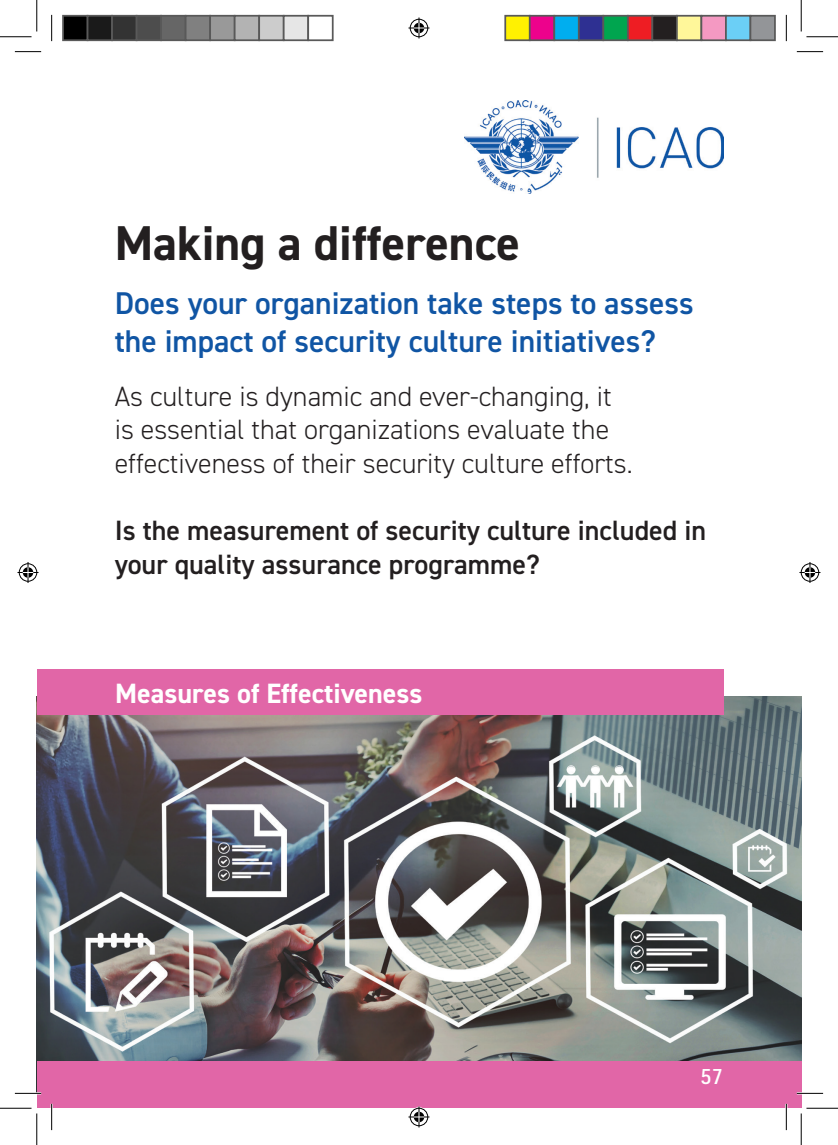
<style>
.page{position:relative;width:838px;height:1145px;background:#fff}
.page>*{position:absolute;margin:0;border:0;box-sizing:border-box;transform-origin:0 0}
.t1{font:700 49px "DIN2014";color:#231f20}
.t2{font:600 31.5px/37.8px "DIN2014";color:#1055a4}
.t3{font:300 28px/33.6px "DIN2014";color:#231f20}
.t4{font:600 28px/33.6px "DIN2014";color:#231f20}
.t5{font:700 28px "DIN2014";color:#fff}
.t6{font:500 21px "URWDIN";color:#fff}
</style>
<div class="page">
<img style="left:37px;top:697px;width:764px;height:365px">
<img style="left:464px;top:101px;width:259px;height:93px">
<div style="left:37px;top:1062px;width:764px;height:46px;background:#e166a7"></div>
<div style="left:37px;top:670px;width:686px;height:45px;background:#e166a7"></div>
<hr style="left:15px;top:1092px;width:26px;height:2px;background:#fff">
<hr style="left:796px;top:1092px;width:27px;height:2px;background:#fff">
<hr style="left:51px;top:1104px;width:2px;height:26px;background:#fff">
<hr style="left:785px;top:1104px;width:2px;height:26px;background:#fff">
<svg style="left:15px;top:51px;width:26px;height:1px"></svg>
<svg style="left:796px;top:51px;width:27px;height:1px"></svg>
<svg style="left:15px;top:1093px;width:26px;height:1px"></svg>
<svg style="left:796px;top:1093px;width:27px;height:1px"></svg>
<svg style="left:51px;top:15px;width:1px;height:26px"></svg>
<svg style="left:51px;top:1104px;width:1px;height:26px"></svg>
<svg style="left:786px;top:15px;width:1px;height:26px"></svg>
<svg style="left:786px;top:1104px;width:1px;height:26px"></svg>
<hr style="left:0;top:36px;width:32px;height:1px;background:#000">
<hr style="left:806px;top:36px;width:31px;height:1px;background:#000">
<hr style="left:0;top:1108px;width:32px;height:1px;background:#000">
<hr style="left:806px;top:1108px;width:31px;height:1px;background:#000">
<hr style="left:36px;top:0;width:1px;height:31px;background:#000">
<hr style="left:36px;top:1113px;width:1px;height:32px;background:#000">
<hr style="left:800px;top:0;width:1px;height:31px;background:#000">
<hr style="left:800px;top:1113px;width:1px;height:32px;background:#000">
<svg style="left:408px;top:18px;width:21px;height:21px"></svg>
<svg style="left:408px;top:1106px;width:21px;height:21px"></svg>
<svg style="left:18px;top:562px;width:21px;height:21px"></svg>
<svg style="left:799px;top:562px;width:21px;height:21px"></svg>
<div style="left:63px;top:16px;width:25px;height:24px;background:#000"></div>
<div style="left:62px;top:15px;width:26px;height:26px;border:2px solid #595959"></div>
<div style="left:88px;top:16px;width:24px;height:24px;background:#1a1a1a"></div>
<div style="left:87px;top:15px;width:26px;height:26px;border:2px solid #595959"></div>
<div style="left:112px;top:16px;width:25px;height:24px;background:#333"></div>
<div style="left:111px;top:15px;width:26px;height:26px;border:2px solid #595959"></div>
<div style="left:137px;top:16px;width:24px;height:24px;background:#4d4d4d"></div>
<div style="left:136px;top:15px;width:26px;height:26px;border:2px solid #595959"></div>
<div style="left:161px;top:16px;width:25px;height:24px;background:#666"></div>
<div style="left:160px;top:15px;width:26px;height:26px;border:2px solid #595959"></div>
<div style="left:186px;top:16px;width:24px;height:24px;background:#808080"></div>
<div style="left:185px;top:15px;width:26px;height:26px;border:2px solid #595959"></div>
<div style="left:210px;top:16px;width:25px;height:24px;background:#999"></div>
<div style="left:209px;top:15px;width:26px;height:26px;border:2px solid #595959"></div>
<div style="left:235px;top:16px;width:24px;height:24px;background:#b3b3b3"></div>
<div style="left:234px;top:15px;width:26px;height:26px;border:2px solid #595959"></div>
<div style="left:259px;top:16px;width:25px;height:24px;background:#ccc"></div>
<div style="left:258px;top:15px;width:26px;height:26px;border:2px solid #595959"></div>
<div style="left:284px;top:16px;width:24px;height:24px;background:#e6e6e6"></div>
<div style="left:283px;top:15px;width:26px;height:26px;border:2px solid #595959"></div>
<div style="left:307px;top:15px;width:26px;height:26px;border:2px solid #595959"></div>
<div style="left:505px;top:16px;width:24px;height:24px;background:#fff101"></div>
<div style="left:504px;top:15px;width:26px;height:26px;border:2px solid #595959"></div>
<div style="left:529px;top:16px;width:25px;height:24px;background:#ed028c"></div>
<div style="left:529px;top:15px;width:26px;height:26px;border:2px solid #595959"></div>
<div style="left:554px;top:16px;width:24px;height:24px;background:#00aeef"></div>
<div style="left:553px;top:15px;width:26px;height:26px;border:2px solid #595959"></div>
<div style="left:578px;top:16px;width:25px;height:24px;background:#2e3092"></div>
<div style="left:578px;top:15px;width:26px;height:26px;border:2px solid #595959"></div>
<div style="left:603px;top:16px;width:24px;height:24px;background:#00a54f"></div>
<div style="left:602px;top:15px;width:26px;height:26px;border:2px solid #595959"></div>
<div style="left:627px;top:16px;width:25px;height:24px;background:#ee1d23"></div>
<div style="left:627px;top:15px;width:26px;height:26px;border:2px solid #595959"></div>
<div style="left:652px;top:16px;width:24px;height:24px;background:#231f20"></div>
<div style="left:651px;top:15px;width:26px;height:26px;border:2px solid #595959"></div>
<div style="left:676px;top:16px;width:25px;height:24px;background:#fff79a"></div>
<div style="left:676px;top:15px;width:26px;height:26px;border:2px solid #595959"></div>
<div style="left:701px;top:16px;width:24px;height:24px;background:#f499c2"></div>
<div style="left:700px;top:15px;width:26px;height:26px;border:2px solid #595959"></div>
<div style="left:725px;top:16px;width:25px;height:24px;background:#6bcff6"></div>
<div style="left:725px;top:15px;width:26px;height:26px;border:2px solid #595959"></div>
<div style="left:750px;top:16px;width:24px;height:24px;background:#939598"></div>
<div style="left:749px;top:15px;width:26px;height:26px;border:2px solid #595959"></div>
<h1 class="t1" style="left:115px;top:211px;width:407px">Making a difference</h1>
<p class="t2" style="left:115px;top:284px;width:580px">Does your organization take steps to assess the impact of security culture initiatives?</p>
<p class="t3" style="left:115px;top:379px;width:519px">As culture is dynamic and ever-changing, it is essential that organizations evaluate the effectiveness of their security culture efforts.</p>
<p class="t4" style="left:115px;top:513px;width:593px">Is the measurement of security culture included in your quality assurance programme?</p>
<p class="t5" style="left:115px;top:675px;width:309px">Measures of Effectiveness</p>
<p class="t6" style="left:700px;top:1062px;width:24px">57</p>
</div>
